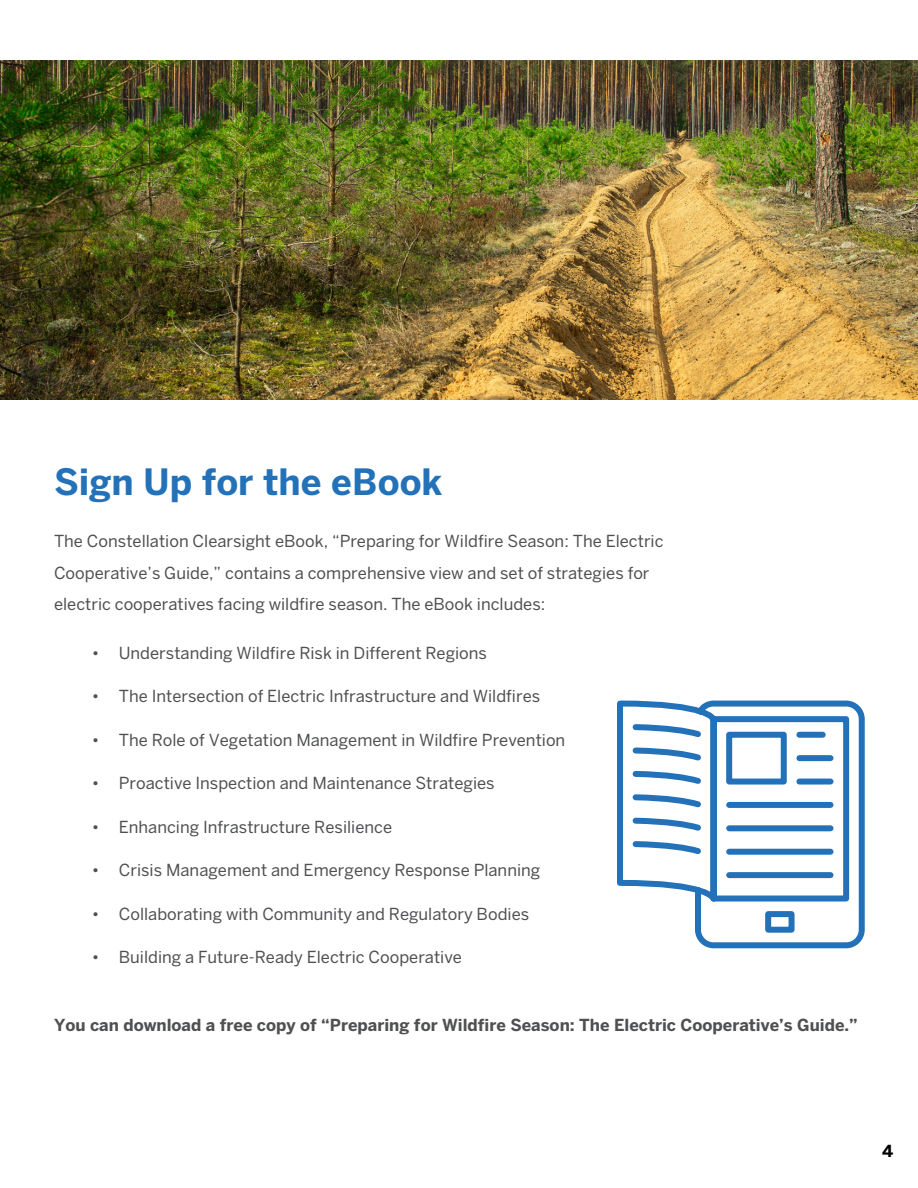
<style>
.page{position:relative;width:918px;height:1188px;background:#fff}
.page>*{position:absolute;margin:0;border:0;box-sizing:border-box;transform-origin:0 0}
.t1{font:700 36px "Benton Sans";color:#2372b9}
.t2{font:16.5px/31.5px "Benton Sans";color:#4f5052}
.t3{font:700 16.5px "Benton Sans";color:#4f5052}
.t4{font:700 16.5px "Benton Sans";color:#000}
</style>
<div class="page">
<img style="left:0;top:60px;width:918px;height:340px">
<svg style="left:617px;top:700px;width:248px;height:249px"></svg>
<h1 class="t1" style="left:54px;top:461px;width:390px">Sign Up for the eBook</h1>
<p class="t2" style="left:54px;top:525px;width:611px">The Constellation Clearsight eBook, “Preparing for Wildfire Season: The Electric<br>Cooperative’s Guide,” contains a comprehensive view and set of strategies for electric cooperatives facing wildfire season. The eBook includes:</p>
<p class="t2" style="left:92px;top:637px;width:397px">• Understanding Wildfire Risk in Different Regions</p>
<p class="t2" style="left:92px;top:680px;width:450px">• The Intersection of Electric Infrastructure and Wildfires</p>
<p class="t2" style="left:92px;top:724px;width:475px">• The Role of Vegetation Management in Wildfire Prevention</p>
<p class="t2" style="left:92px;top:767px;width:404px">• Proactive Inspection and Maintenance Strategies</p>
<p class="t2" style="left:92px;top:811px;width:302px">• Enhancing Infrastructure Resilience</p>
<p class="t2" style="left:92px;top:854px;width:450px">• Crisis Management and Emergency Response Planning</p>
<p class="t2" style="left:92px;top:898px;width:439px">• Collaborating with Community and Regulatory Bodies</p>
<p class="t2" style="left:92px;top:941px;width:372px">• Building a Future-Ready Electric Cooperative</p>
<p class="t3" style="left:54px;top:1016px;width:805px">You can download a free copy of “Preparing for Wildfire Season: The Electric Cooperative’s Guide.”</p>
<p class="t4" style="left:882px;top:1141px;width:13px">4</p>
</div>
